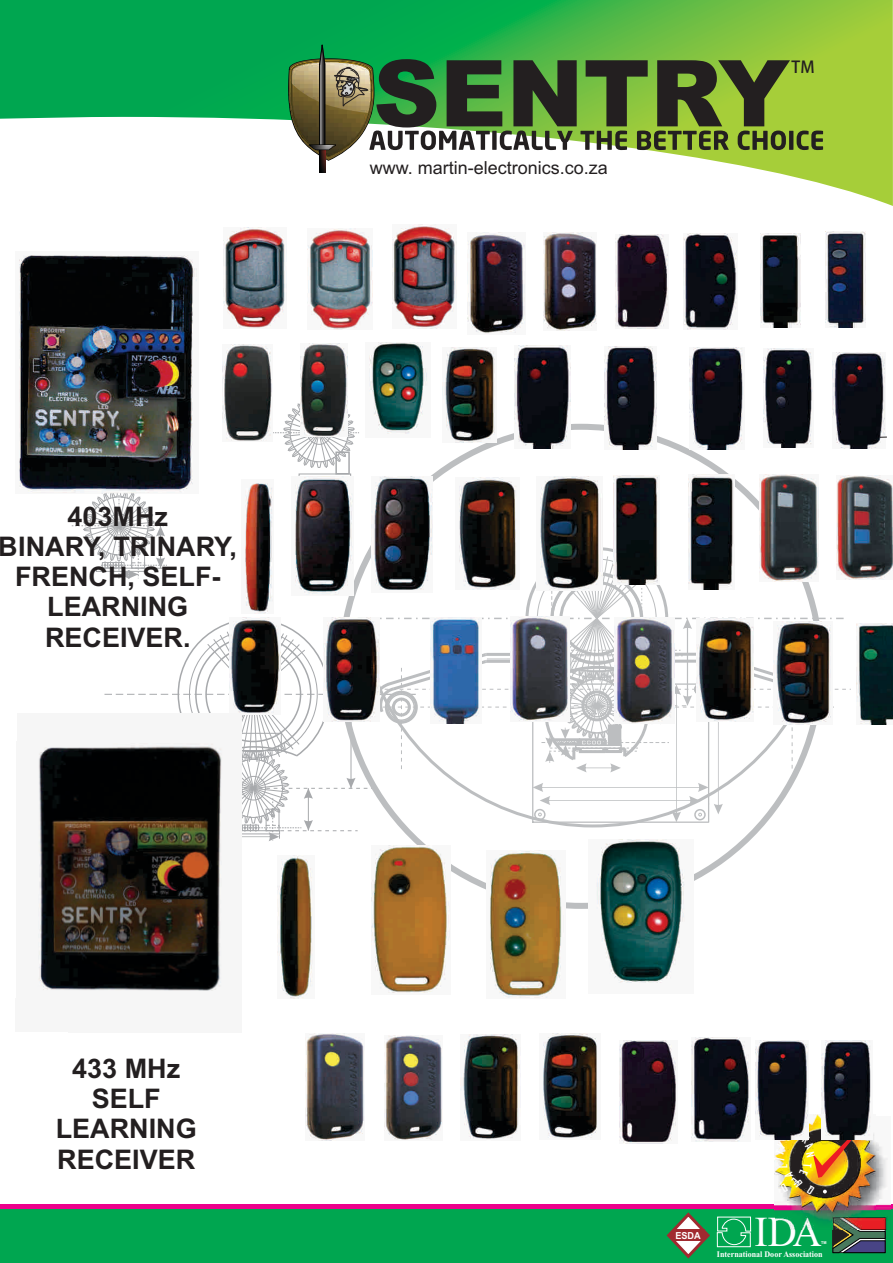
<style>
.page{position:relative;width:893px;height:1263px;background:#fff}
.page>*{position:absolute;margin:0;border:0;box-sizing:border-box;transform-origin:0 0}
.t1{font:42.6px "Times New Roman";color:#fff;scale:.94 1}
.t2{font:700 27px/30.2px "Arial";color:#231f20;text-align:center}
.t3{font:18px "Arial";color:#231f20}
.t4{font:700 16.35px "Adobe Fan Heiti Std";color:#231f20}
.t5{font:700 9.6px "Arial";color:#fff;scale:.94 1}
.t6{font:700 8.55px "Times New Roman";color:#fff;scale:.94 1}
.t7{font:700 4.05px "Arial";color:#fff;scale:.94 1}
</style>
<div class="page">
<div style="left:0;top:1208px;width:893px;height:55px;background:#00a650"></div>
<div style="left:0;top:1204px;width:893px;height:5px;background:#ec008c"></div>
<svg style="left:666px;top:1212px;width:85px;height:47px"></svg>
<svg style="left:832px;top:1229px;width:53px;height:24px"></svg>
<img style="left:776px;top:1141px;width:114px;height:88px">
<img style="left:775px;top:1114px;width:100px;height:98px">
<div style="left:299px;top:474px;width:52px;height:3px;border:1px solid #a7a9ac"></div>
<svg style="left:273px;top:397px;width:86px;height:71px"></svg>
<div style="left:307px;top:420px;width:24px;height:25px;border:1px solid #a7a9ac;border-radius:50%"></div>
<div style="left:335px;top:451px;width:15px;height:23px;border:2px solid #a7a9ac"></div>
<svg style="left:72px;top:483px;width:779px;height:358px"></svg>
<svg style="left:0;top:0;width:893px;height:206px"></svg>
<svg style="left:287px;top:44px;width:536px;height:128px"></svg>
<img style="left:223px;top:344px;width:49px;height:97px">
<img style="left:300px;top:344px;width:47px;height:92px">
<img style="left:308px;top:228px;width:64px;height:102px">
<img style="left:393px;top:225px;width:64px;height:104px">
<img style="left:468px;top:232px;width:57px;height:102px">
<img style="left:544px;top:233px;width:52px;height:98px">
<img style="left:615px;top:235px;width:53px;height:94px">
<img style="left:761px;top:233px;width:39px;height:94px">
<img style="left:442px;top:348px;width:53px;height:94px">
<img style="left:684px;top:234px;width:53px;height:96px">
<img style="left:826px;top:231px;width:39px;height:96px">
<img style="left:832px;top:353px;width:53px;height:95px">
<img style="left:223px;top:227px;width:64px;height:101px">
<img style="left:291px;top:476px;width:63px;height:119px">
<img style="left:372px;top:476px;width:61px;height:116px">
<img style="left:242px;top:483px;width:32px;height:130px">
<img style="left:759px;top:475px;width:59px;height:107px">
<img style="left:837px;top:475px;width:56px;height:105px">
<img style="left:456px;top:477px;width:64px;height:113px">
<img style="left:537px;top:476px;width:65px;height:115px">
<img style="left:614px;top:475px;width:45px;height:110px">
<img style="left:688px;top:475px;width:46px;height:115px">
<img style="left:515px;top:345px;width:55px;height:103px">
<img style="left:605px;top:347px;width:52px;height:103px">
<img style="left:230px;top:617px;width:50px;height:98px">
<img style="left:323px;top:617px;width:57px;height:105px">
<img style="left:431px;top:617px;width:50px;height:107px">
<img style="left:511px;top:617px;width:58px;height:104px">
<img style="left:615px;top:618px;width:60px;height:106px">
<img style="left:697px;top:618px;width:56px;height:103px">
<img style="left:774px;top:621px;width:58px;height:103px">
<img style="left:856px;top:623px;width:37px;height:101px">
<img style="left:689px;top:348px;width:55px;height:101px">
<img style="left:763px;top:348px;width:50px;height:99px">
<img style="left:371px;top:846px;width:79px;height:147px">
<img style="left:490px;top:851px;width:72px;height:147px">
<img style="left:277px;top:856px;width:36px;height:142px">
<img style="left:306px;top:1034px;width:58px;height:106px">
<img style="left:385px;top:1035px;width:57px;height:105px">
<img style="left:460px;top:1034px;width:60px;height:106px">
<img style="left:543px;top:1034px;width:54px;height:104px">
<img style="left:620px;top:1040px;width:56px;height:103px">
<img style="left:692px;top:1037px;width:57px;height:104px">
<img style="left:756px;top:1041px;width:53px;height:99px">
<img style="left:822px;top:1040px;width:50px;height:100px">
<img style="left:19px;top:255px;width:179px;height:238px">
<img style="left:38px;top:713px;width:204px;height:278px">
<img style="left:588px;top:840px;width:105px;height:143px">
<img style="left:369px;top:342px;width:58px;height:92px">
<img style="left:775px;top:1124px;width:87px;height:71px">
<p class="t2" style="left:-1px;top:504px;width:240px">403MHz<br>BINARY, TRINARY,<br>FRENCH, SELF-<br>LEARNING<br>RECEIVER.</p>
<p class="t3" style="left:370px;top:161px;width:240px">www. martin-electronics.co.za</p>
<p class="t4" style="left:792px;top:58px;width:25px">TM</p>
<p class="t2" style="left:56px;top:1056px;width:142px">433 MHz<br>SELF<br>LEARNING<br>RECEIVER</p>
<p class="t5" style="left:675px;top:1232px;width:28px">ESDA</p>
<h1 class="t1" style="left:754px;top:1216px;width:73px">IDA</h1>
<p class="t7" style="left:821px;top:1241px;width:7px">TM</p>
<p class="t6" style="left:717px;top:1251px;width:114px">International Door Association</p>
</div>
